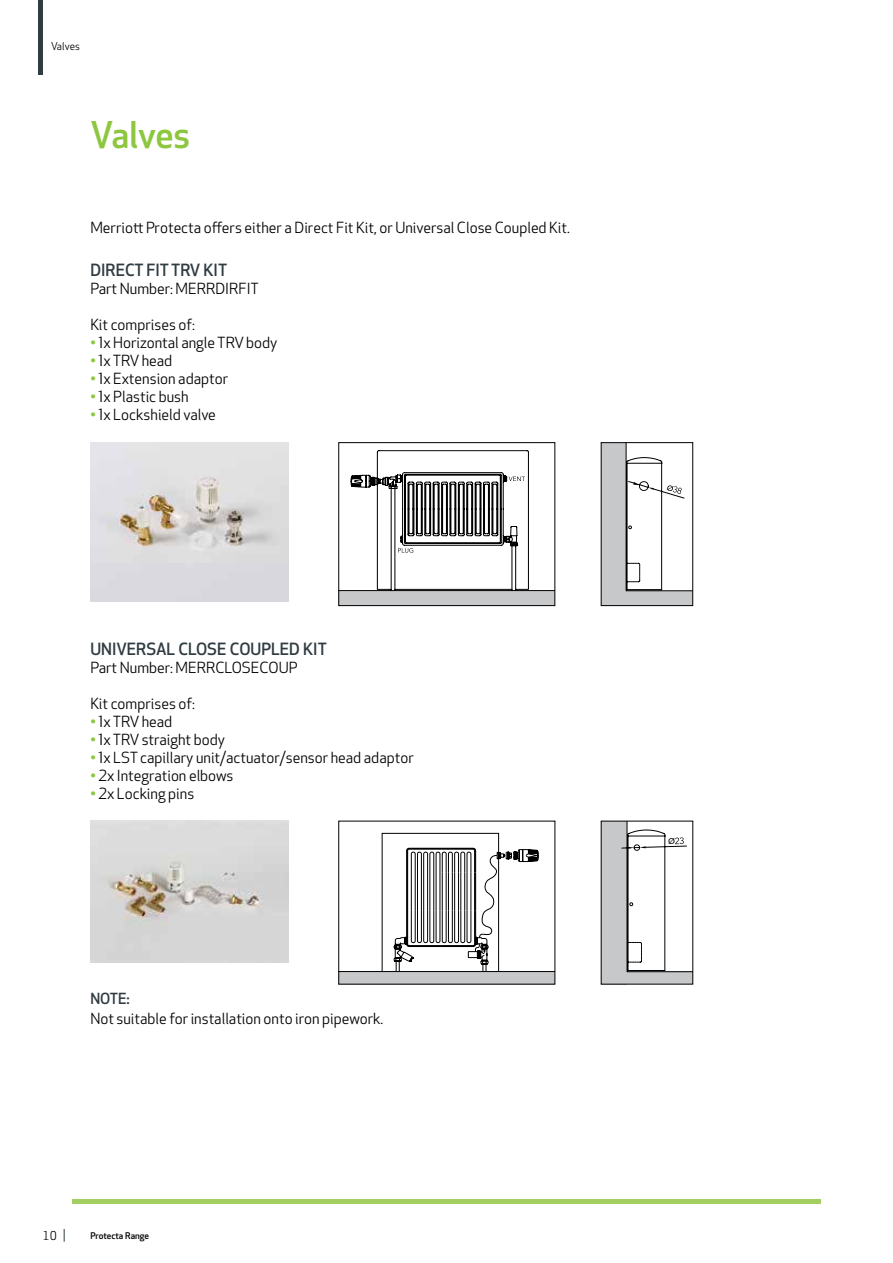
<style>
.page{position:relative;width:893px;height:1263px;background:#fff}
.page>*{position:absolute;margin:0;border:0;box-sizing:border-box;transform-origin:0 0}
.t1{font:500 36px "Apex New";letter-spacing:-.01em;color:#8dc63f}
.t2{font:500 16.5px "Apex New";color:#303c42}
.t3{font:15px "Apex New";color:#000}
.t4{font:500 15px "Apex New";color:#303c42}
.t5{font:12px "Apex New";color:#000}
.t6{font:10.5px "Apex New";letter-spacing:.01em;color:#000}
.t7{font:500 9px "Apex New";color:#000}
.s1{color:#8dc63f}
</style>
<div class="page">
<hr style="left:72px;top:1199px;width:749px;height:4px;background:#a3cf62">
<svg style="left:64px;top:1229px;width:1px;height:13px"></svg>
<div style="left:38px;top:0;width:5px;height:74px;background:#303c42"></div>
<img style="left:90px;top:821px;width:199px;height:141px">
<img style="left:90px;top:442px;width:198px;height:159px">
<svg style="left:382px;top:833px;width:157px;height:138px"></svg>
<div style="left:339px;top:971px;width:216px;height:13px;background:#c7c8ca"></div>
<hr style="left:339px;top:971px;width:216px;height:1px;background:#000">
<div style="left:601px;top:972px;width:92px;height:12px;background:#c7c8ca"></div>
<div style="left:601px;top:821px;width:26px;height:163px;background:#c7c8ca"></div>
<div style="left:339px;top:590px;width:216px;height:16px;background:#c7c8ca"></div>
<svg style="left:340px;top:450px;width:213px;height:141px"></svg>
<div style="left:338px;top:442px;width:217px;height:164px;border:1px solid #000"></div>
<div style="left:601px;top:443px;width:25px;height:163px;background:#c7c8ca"></div>
<div style="left:601px;top:591px;width:92px;height:15px;background:#c7c8ca"></div>
<svg style="left:625px;top:444px;width:66px;height:147px"></svg>
<div style="left:601px;top:442px;width:92px;height:164px;border:1px solid #000"></div>
<svg style="left:621px;top:821px;width:72px;height:151px"></svg>
<p class="t6" style="left:51px;top:40px;width:31px">Valves</p>
<h1 class="t1" style="left:90px;top:111px;width:101px">Valves</h1>
<p class="t3" style="left:90px;top:218px;width:481px">Merriott Protecta offers either a Direct Fit Kit, or Universal Close Coupled Kit.</p>
<p class="t2" style="left:90px;top:259px;width:138px">DIRECT FIT TRV KIT</p>
<p class="t3" style="left:90px;top:279px;width:170px">Part Number: MERRDIRFIT</p>
<p class="t3" style="left:90px;top:315px;width:106px">Kit comprises of:</p>
<p class="t3" style="left:90px;top:333px;width:188px"><span class="s1">•</span> 1x Horizontal angle TRV body</p>
<p class="t3" style="left:90px;top:351px;width:83px"><span class="s1">•</span> 1x TRV head</p>
<p class="t3" style="left:90px;top:369px;width:139px"><span class="s1">•</span> 1x Extension adaptor</p>
<p class="t3" style="left:90px;top:387px;width:100px"><span class="s1">•</span> 1x Plastic bush</p>
<p class="t3" style="left:90px;top:405px;width:127px"><span class="s1">•</span> 1x Lockshield valve</p>
<p class="t2" style="left:90px;top:637px;width:238px">UNIVERSAL CLOSE COUPLED KIT</p>
<p class="t3" style="left:90px;top:657px;width:209px">Part Number: MERRCLOSECOUP</p>
<p class="t3" style="left:90px;top:693px;width:106px">Kit comprises of:</p>
<p class="t3" style="left:90px;top:711px;width:83px"><span class="s1">•</span> 1x TRV head</p>
<p class="t3" style="left:90px;top:729px;width:136px"><span class="s1">•</span> 1x TRV straight body</p>
<p class="t3" style="left:90px;top:747px;width:325px"><span class="s1">•</span> 1x LST capillary unit/actuator/sensor head adaptor</p>
<p class="t3" style="left:90px;top:765px;width:145px"><span class="s1">•</span> 2x Integration elbows</p>
<p class="t3" style="left:90px;top:783px;width:105px"><span class="s1">•</span> 2x Locking pins</p>
<p class="t4" style="left:90px;top:988px;width:41px">NOTE:</p>
<p class="t3" style="left:90px;top:1009px;width:295px">Not suitable for installation onto iron pipework.</p>
<p class="t5" style="left:43px;top:1228px;width:16px">10</p>
<p class="t7" style="left:90px;top:1229px;width:60px">Protecta Range</p>
</div>
